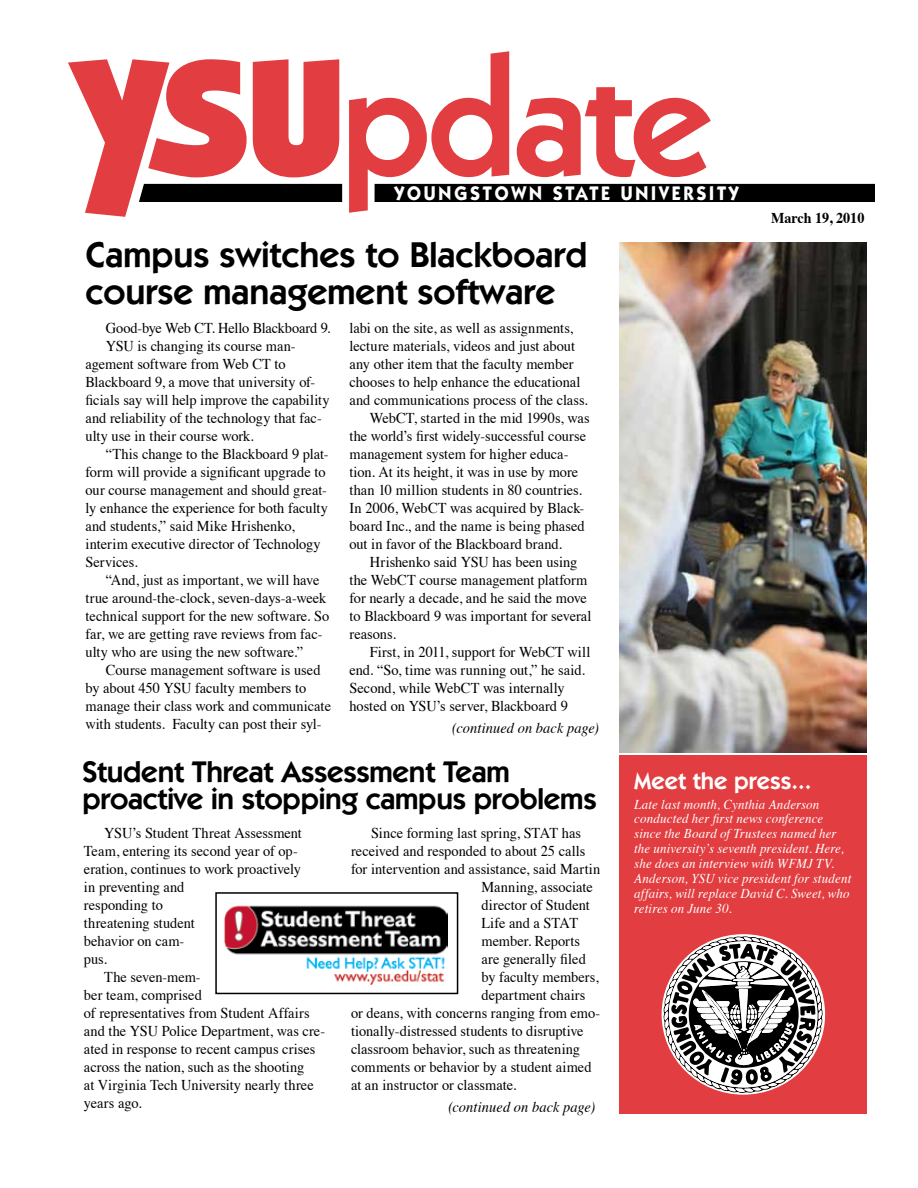
<style>
.page{position:relative;width:918px;height:1188px;background:#fff}
.page>*{position:absolute;margin:0;border:0;box-sizing:border-box;transform-origin:0 0}
.t1{font:600 36px/36.3px "Itc Kabel";color:#000}
.t2{font:600 30px/27.3px "Itc Kabel";letter-spacing:-.01em;color:#000}
.t3{font:600 24px "Itc Kabel";color:#fff}
.t4{font:700 19.8px "Itc Kabel";letter-spacing:.16em;color:#fff;scale:.9 1}
.t5{font:15px "Times";color:#000;scale:.96 1}
.t6{font:italic 15px "Times";letter-spacing:.01em;color:#000;scale:.96 1}
.t7{font:700 15px "Times";color:#000;scale:.94 1}
.t8{font:italic 13.5px/14.9px "Times";letter-spacing:.01em;color:#fff;scale:.96 1}
</style>
<div class="page">
<div style="left:619px;top:756px;width:248px;height:358px;background:#e23d40"></div>
<div style="left:375px;top:184px;width:499px;height:18px;background:#000"></div>
<svg style="left:68px;top:59px;width:274px;height:158px"></svg>
<svg style="left:349px;top:51px;width:160px;height:162px"></svg>
<svg style="left:517px;top:87px;width:194px;height:90px"></svg>
<img style="left:224px;top:905px;width:224px;height:79px">
<img style="left:619px;top:243px;width:248px;height:509px">
<div style="left:215px;top:892px;width:243px;height:102px;border:2px solid #000"></div>
<svg style="left:661px;top:934px;width:165px;height:161px"></svg>
<h3 class="t4" style="left:394px;top:181px;width:384px">YOUNGSTOWN STATE UNIVERSITY</h3>
<h1 class="t1" style="left:86px;top:237px;width:503px">Campus switches to Blackboard course management software</h1>
<p class="t5" style="left:106px;top:313px;width:235px">Good-bye Web CT. Hello Blackboard 9.</p>
<p class="t5" style="left:106px;top:331px;width:199px">YSU is changing its course man-</p>
<p class="t5" style="left:86px;top:349px;width:210px">agement software from Web CT to</p>
<p class="t5" style="left:86px;top:367px;width:241px">Blackboard 9, a move that university of-</p>
<p class="t5" style="left:86px;top:385px;width:256px">ficials say will help improve the capability</p>
<p class="t5" style="left:86px;top:403px;width:248px">and reliability of the technology that fac-</p>
<p class="t5" style="left:86px;top:421px;width:177px">ulty use in their course work.</p>
<p class="t5" style="left:106px;top:439px;width:234px">“This change to the Blackboard 9 plat-</p>
<p class="t5" style="left:85px;top:457px;width:252px">form will provide a significant upgrade to</p>
<p class="t5" style="left:85px;top:475px;width:253px">our course management and should great-</p>
<p class="t5" style="left:85px;top:493px;width:254px">ly enhance the experience for both faculty</p>
<p class="t5" style="left:85px;top:511px;width:220px">and students,” said Mike Hrishenko,</p>
<p class="t5" style="left:85px;top:529px;width:247px">interim executive director of Technology</p>
<p class="t5" style="left:85px;top:547px;width:56px">Services.</p>
<p class="t5" style="left:106px;top:565px;width:224px">“And, just as important, we will have</p>
<p class="t5" style="left:85px;top:583px;width:252px">true around-the-clock, seven-days-a-week</p>
<p class="t5" style="left:85px;top:601px;width:255px">technical support for the new software. So</p>
<p class="t5" style="left:85px;top:619px;width:248px">far, we are getting rave reviews from fac-</p>
<p class="t5" style="left:85px;top:637px;width:228px">ulty who are using the new software.”</p>
<p class="t5" style="left:106px;top:655px;width:225px">Course management software is used</p>
<p class="t5" style="left:85px;top:673px;width:232px">by about 450 YSU faculty members to</p>
<p class="t5" style="left:85px;top:691px;width:257px">manage their class work and communicate</p>
<p class="t5" style="left:85px;top:709px;width:247px">with students. Faculty can post their syl-</p>
<p class="t5" style="left:349px;top:313px;width:235px">labi on the site, as well as assignments,</p>
<p class="t5" style="left:349px;top:331px;width:236px">lecture materials, videos and just about</p>
<p class="t5" style="left:349px;top:349px;width:235px">any other item that the faculty member</p>
<p class="t5" style="left:349px;top:367px;width:242px">chooses to help enhance the educational</p>
<p class="t5" style="left:349px;top:385px;width:250px">and communications process of the class.</p>
<p class="t5" style="left:370px;top:403px;width:231px">WebCT, started in the mid 1990s, was</p>
<p class="t5" style="left:349px;top:421px;width:248px">the world’s first widely-successful course</p>
<p class="t5" style="left:349px;top:439px;width:230px">management system for higher educa-</p>
<p class="t5" style="left:349px;top:457px;width:240px">tion. At its height, it was in use by more</p>
<p class="t5" style="left:349px;top:475px;width:244px">than 10 million students in 80 countries.</p>
<p class="t5" style="left:349px;top:493px;width:246px">In 2006, WebCT was acquired by Black-</p>
<p class="t5" style="left:349px;top:511px;width:247px">board Inc., and the name is being phased</p>
<p class="t5" style="left:349px;top:529px;width:223px">out in favor of the Blackboard brand.</p>
<p class="t5" style="left:370px;top:547px;width:218px">Hrishenko said YSU has been using</p>
<p class="t5" style="left:349px;top:565px;width:249px">the WebCT course management platform</p>
<p class="t5" style="left:349px;top:583px;width:249px">for nearly a decade, and he said the move</p>
<p class="t5" style="left:349px;top:601px;width:254px">to Blackboard 9 was important for several</p>
<p class="t5" style="left:349px;top:619px;width:50px">reasons.</p>
<p class="t5" style="left:370px;top:637px;width:231px">First, in 2011, support for WebCT will</p>
<p class="t5" style="left:349px;top:655px;width:247px">end. “So, time was running out,” he said.</p>
<p class="t5" style="left:349px;top:673px;width:226px">Second, while WebCT was internally</p>
<p class="t5" style="left:349px;top:691px;width:229px">hosted on YSU’s server, Blackboard 9</p>
<p class="t6" style="left:452px;top:715px;width:154px">(continued on back page)</p>
<p class="t7" style="left:771px;top:203px;width:101px">March 19, 2010</p>
<h2 class="t2" style="left:82px;top:758px;width:516px">Student Threat Assessment Team proactive in stopping campus problems</h2>
<p class="t5" style="left:371px;top:819px;width:220px">Since forming last spring, STAT has</p>
<p class="t5" style="left:351px;top:837px;width:246px">received and responded to about 25 calls</p>
<p class="t5" style="left:351px;top:855px;width:261px">for intervention and assistance, said Martin</p>
<p class="t5" style="left:481px;top:873px;width:118px">Manning, associate</p>
<p class="t5" style="left:481px;top:891px;width:114px">director of Student</p>
<p class="t5" style="left:481px;top:909px;width:102px">Life and a STAT</p>
<p class="t5" style="left:481px;top:927px;width:104px">member. Reports</p>
<p class="t5" style="left:481px;top:945px;width:110px">are generally filed</p>
<p class="t5" style="left:481px;top:963px;width:124px">by faculty members,</p>
<p class="t5" style="left:481px;top:981px;width:110px">department chairs</p>
<p class="t5" style="left:351px;top:999px;width:261px">or deans, with concerns ranging from emo-</p>
<p class="t5" style="left:351px;top:1017px;width:244px">tionally-distressed students to disruptive</p>
<p class="t5" style="left:351px;top:1035px;width:240px">classroom behavior, such as threatening</p>
<p class="t5" style="left:351px;top:1053px;width:252px">comments or behavior by a student aimed</p>
<p class="t5" style="left:351px;top:1071px;width:174px">at an instructor or classmate.</p>
<p class="t5" style="left:104px;top:819px;width:207px">YSU’s Student Threat Assessment</p>
<p class="t5" style="left:84px;top:837px;width:224px">Team, entering its second year of op-</p>
<p class="t5" style="left:84px;top:855px;width:228px">eration, continues to work proactively</p>
<p class="t5" style="left:84px;top:873px;width:106px">in preventing and</p>
<p class="t5" style="left:84px;top:891px;width:84px">responding to</p>
<p class="t5" style="left:84px;top:909px;width:117px">threatening student</p>
<p class="t5" style="left:84px;top:927px;width:106px">behavior on cam-</p>
<p class="t5" style="left:84px;top:945px;width:26px">pus.</p>
<p class="t5" style="left:104px;top:963px;width:102px">The seven-mem-</p>
<p class="t5" style="left:84px;top:981px;width:124px">ber team, comprised</p>
<p class="t5" style="left:84px;top:999px;width:237px">of representatives from Student Affairs</p>
<p class="t5" style="left:84px;top:1017px;width:253px">and the YSU Police Department, was cre-</p>
<p class="t5" style="left:84px;top:1035px;width:243px">ated in response to recent campus crises</p>
<p class="t5" style="left:84px;top:1053px;width:231px">across the nation, such as the shooting</p>
<p class="t5" style="left:84px;top:1071px;width:241px">at Virginia Tech University nearly three</p>
<p class="t5" style="left:84px;top:1089px;width:62px">years ago.</p>
<p class="t6" style="left:448px;top:1094px;width:154px">(continued on back page)</p>
<h3 class="t3" style="left:634px;top:767px;width:179px">Meet the press...</h3>
<p class="t8" style="left:634px;top:796px;width:228px">Late last month, Cynthia Anderson conducted her first news conference since the Board of Trustees named her the university’s seventh president. Here, she does an interview with WFMJ TV.<br>Anderson, YSU vice president for student affairs, will replace David C. Sweet, who retires on June 30.</p>
</div>
